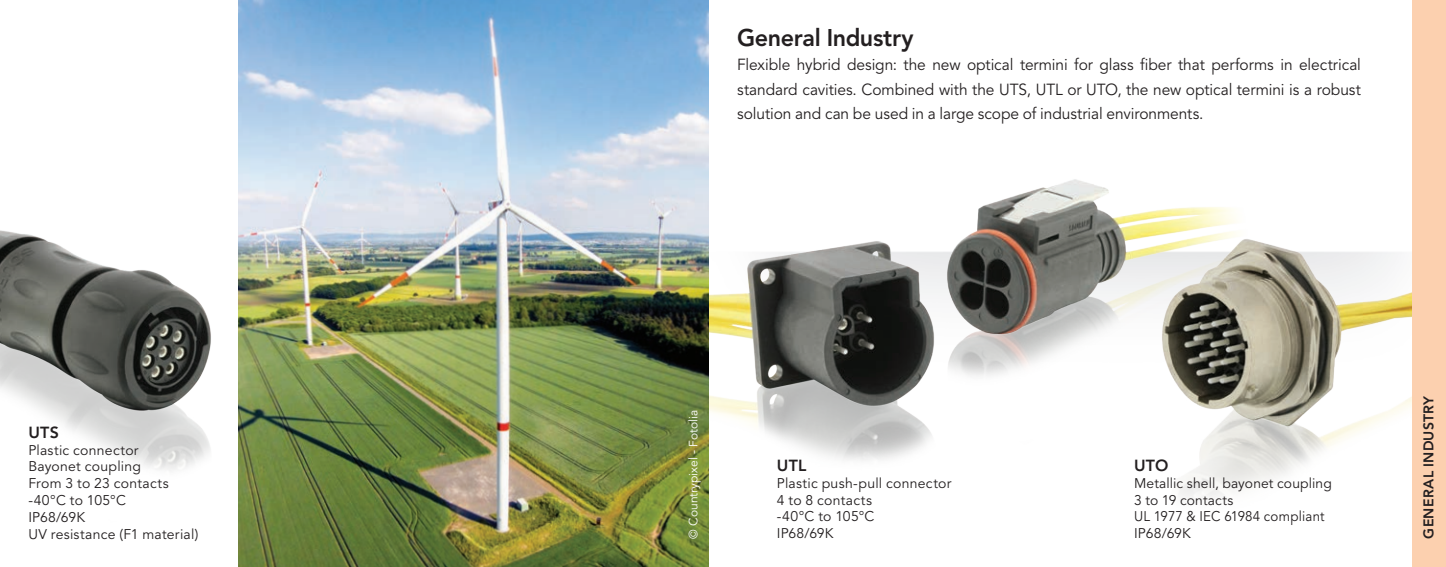
<style>
.page{position:relative;width:1446px;height:567px;background:#fff}
.page>*{position:absolute;margin:0;border:0;box-sizing:border-box;transform-origin:0 0}
.t1{font:800 24px "Avenir LT Std";letter-spacing:-.015em;color:#231f20}
.t2{font:16px/24px "Avenir LT Std";letter-spacing:-.005em;color:#231f20;text-align:justify}
.t3{font:800 16px "Avenir LT Std";letter-spacing:.015em;color:#231f20}
.t4{font:14px/16.8px "Avenir LT Std";letter-spacing:.015em;color:#231f20}
.t5{font:800 14px "Avenir LT Std";letter-spacing:.02em;color:#231f20}
.t6{font:12px "Avenir LT Std";color:#fff}
</style>
<div class="page">
<img style="left:953px;top:179px;width:283px;height:197px">
<img style="left:709px;top:241px;width:244px;height:220px">
<img style="left:1147px;top:229px;width:265px;height:270px">
<div style="left:1412px;top:0;width:34px;height:567px;background:#fcd0af"></div>
<img style="left:238px;top:0;width:471px;height:567px">
<img style="left:0;top:230px;width:211px;height:241px">
<p class="t3" style="left:28px;top:423px;width:32px">UTS</p>
<p class="t4" style="left:28px;top:442px;width:171px">Plastic connector<br>Bayonet coupling<br>From 3 to 23 contacts -40°C to 105°C<br>IP68/69K<br>UV resistance (F1 material)</p>
<h1 class="t1" style="left:737px;top:24px;width:178px">General Industry</h1>
<p class="t2" style="left:737px;top:53px;width:625px">Flexible hybrid design: the new optical termini for glass fiber that performs in electrical standard cavities. Combined with the UTS, UTL or UTO, the new optical termini is a robust solution and can be used in a large scope of industrial environments.</p>
<p class="t6" style="left:686px;top:539px;width:130px;rotate:-90deg">© Countrypixel - Fotolia</p>
<p class="t3" style="left:777px;top:456px;width:31px">UTL</p>
<p class="t4" style="left:777px;top:475px;width:176px">Plastic push-pull connector<br>4 to 8 contacts<br>-40°C to 105°C<br>IP68/69K</p>
<p class="t3" style="left:1134px;top:456px;width:36px">UTO</p>
<p class="t4" style="left:1134px;top:475px;width:199px">Metallic shell, bayonet coupling<br>3 to 19 contacts<br>UL 1977 &amp; IEC 61984 compliant</p>
<p class="t4" style="left:1134px;top:525px;width:58px">IP68/69K</p>
<p class="t5" style="left:1420px;top:539px;width:145px;rotate:-90deg">GENERAL INDUSTRY</p>
</div>
